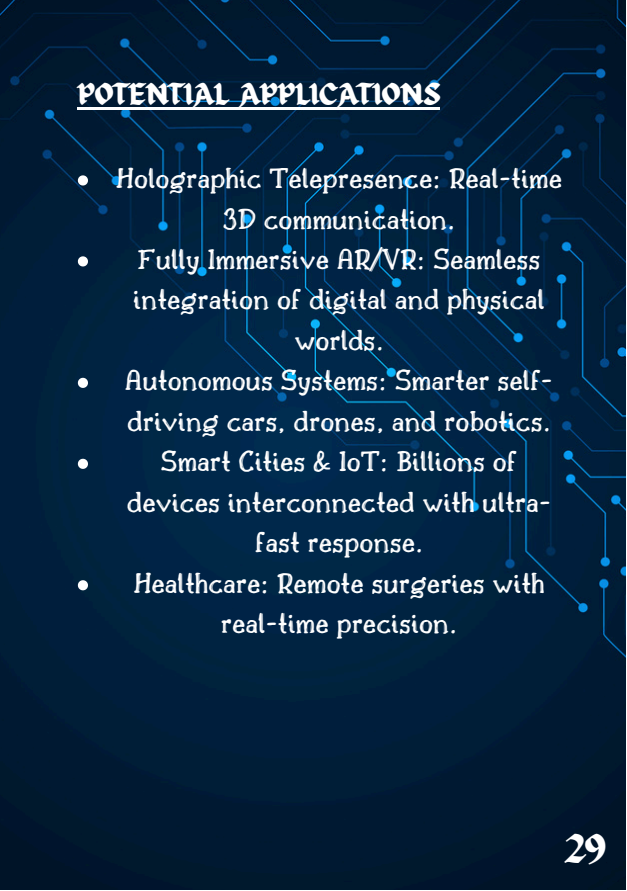
<style>
.page{position:relative;width:627px;height:891px;background:#fff}
.page>*{position:absolute;margin:0;border:0;box-sizing:border-box;transform-origin:0 0}
.t1{font:40px "ED Celandine";color:#fff}
.t2{font:30.4px/40.4px "Drukaatie Burti";color:#fff;text-align:center}
.t3{font:30.4px "ED Celandine";color:#fff}
</style>
<div class="page">
<img style="left:0;top:0;width:626px;height:889px">
<hr style="left:77px;top:107px;width:363px;height:3px;background:#fff">
<svg style="left:78px;top:175px;width:10px;height:11px"></svg>
<svg style="left:78px;top:256px;width:10px;height:10px"></svg>
<svg style="left:78px;top:378px;width:10px;height:10px"></svg>
<svg style="left:78px;top:459px;width:10px;height:10px"></svg>
<svg style="left:78px;top:580px;width:10px;height:10px"></svg>
<p class="t3" style="left:77px;top:77px;width:364px">POTENTIAL APPLICATIONS</p>
<p class="t2" style="left:116px;top:158px;width:448px">Holographic Telepresence: Real-time<br>3D communication.<br>Fully Immersive AR/VR: Seamless integration of digital and physical worlds.<br>Autonomous Systems: Smarter self&shy;driving cars, drones, and robotics.<br>Smart Cities &amp; IoT: Billions of devices interconnected with ultra&shy;fast response.<br>Healthcare: Remote surgeries with real-time precision.</p>
<h1 class="t1" style="left:564px;top:826px;width:43px">29</h1>
</div>
